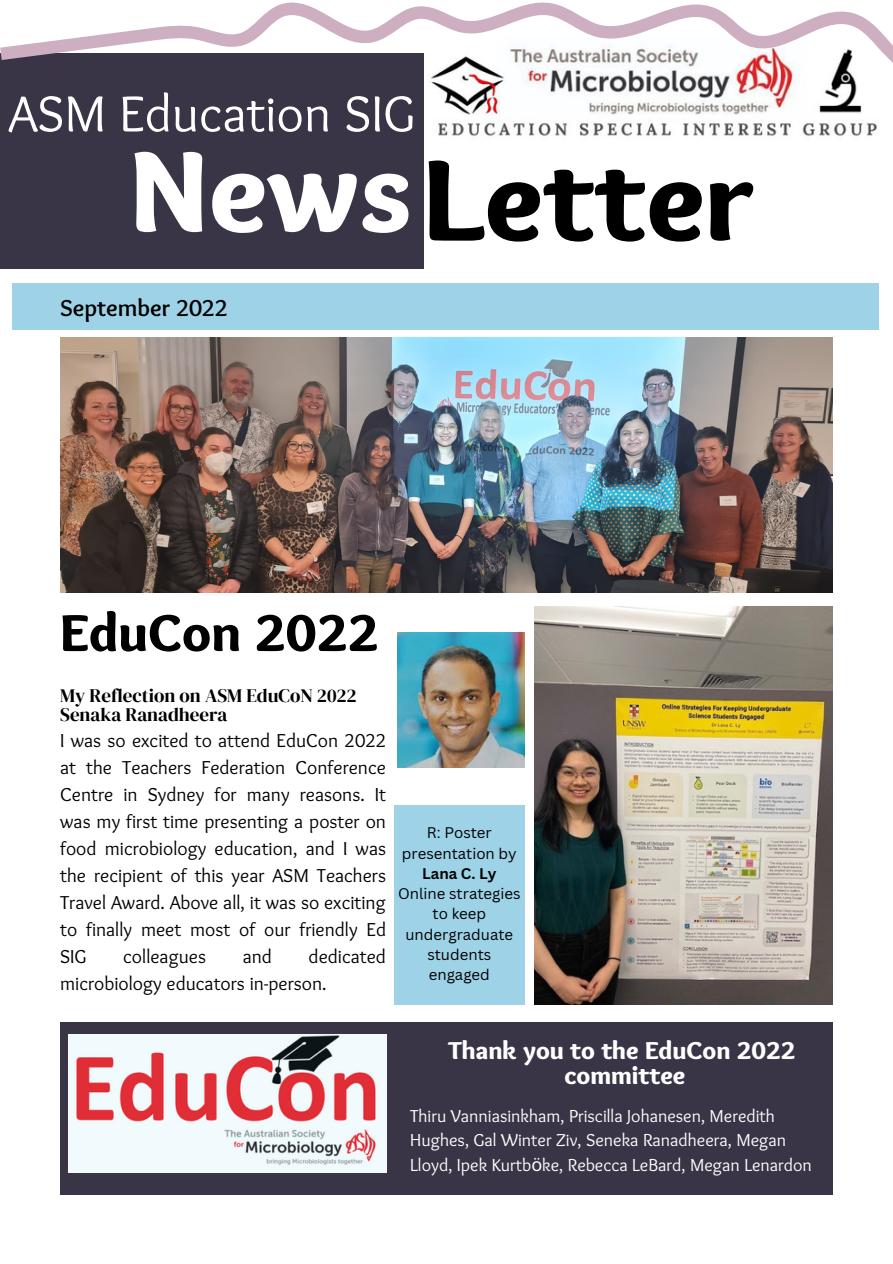
<style>
.page{position:relative;width:893px;height:1264px;background:#fff}
.page>*{position:absolute;margin:0;border:0;box-sizing:border-box;transform-origin:0 0}
.t1{font:900 119.85px "Sukar";color:#000}
.t2{font:900 119.85px "Sukar";color:#fff}
.t3{font:900 54px "Sukar";color:#000}
.t4{font:52.5px "Sukar Regular";color:#fff}
.t5{font:900 25.5px/24.8px "Sukar";color:#fff;text-align:center}
.t6{font:700 24px "Sukar";color:#000}
.t7{font:19.5px/27px "Sukar Regular";color:#000;text-align:justify}
.t8{font:18.9px/19px "DM Serif Display";color:#000}
.t9{font:18px/24.8px "Sukar Regular";color:#fff}
.t10{font:15px/20.2px "Canva Sans";color:#000;text-align:center}
.t11{font:700 15px "Canva Sans";color:#000}
.s1{font-family:"Noto Sans"}
</style>
<div class="page">
<img style="left:60px;top:337px;width:772px;height:256px">
<div style="left:11px;top:283px;width:867px;height:46px;background:#9dd2e7"></div>
<img style="left:423px;top:103px;width:454px;height:58px">
<div style="left:0;top:53px;width:423px;height:216px;background:#393547"></div>
<div style="left:60px;top:1022px;width:772px;height:172px;background:#393547"></div>
<img style="left:68px;top:1034px;width:318px;height:138px">
<svg style="left:0;top:2px;width:892px;height:101px"></svg>
<img style="left:534px;top:606px;width:298px;height:398px">
<img style="left:397px;top:633px;width:127px;height:135px">
<div style="left:394px;top:805px;width:130px;height:199px;background:#9dd2e7"></div>
<h3 class="t4" style="left:8px;top:84px;width:408px">ASM Education SIG</h3>
<h1 class="t2" style="left:129px;top:122px;width:284px">News</h1>
<h1 class="t1" style="left:423px;top:131px;width:332px">Letter</h1>
<p class="t6" style="left:60px;top:294px;width:169px">September 2022</p>
<h2 class="t3" style="left:60px;top:601px;width:320px">EduCon 2022</h2>
<p class="t8" style="left:60px;top:685px;width:298px">My Reflection on ASM EduCoN 2022<br>Senaka Ranadheera</p>
<p class="t7" style="left:60px;top:728px;width:327px">I was so excited to attend EduCon 2022 at the Teachers Federation Conference Centre in Sydney for many reasons. It was my first time presenting a poster on food microbiology education, and I was the recipient of this year ASM Teachers Travel Award. Above all, it was so exciting to finally meet most of our friendly Ed SIG</p>
<p class="t7" style="left:60px;top:943px;width:327px;text-indent:248px">dedicated microbiology educators in-person.</p>
<p class="t7" style="left:123px;top:943px;width:84px">colleagues</p>
<p class="t7" style="left:243px;top:943px;width:31px">and</p>
<p class="t10" style="left:402px;top:822px;width:116px">R: Poster presentation by</p>
<p class="t11" style="left:422px;top:862px;width:76px">Lana C. Ly</p>
<p class="t10" style="left:398px;top:883px;width:124px">Online strategies to keep undergraduate students engaged</p>
<h3 class="t5" style="left:448px;top:1040px;width:349px">Thank you to the EduCon 2022 committee</h3>
<p class="t9" style="left:410px;top:1104px;width:403px">Thiru Vanniasinkham, Priscilla Johanesen, Meredith<br>Hughes, Gal Winter Ziv, Seneka Ranadheera, Megan<br>Lloyd, Ipek Kurtb<span class="s1">ö</span>ke, Rebecca LeBard, Megan Lenardon</p>
</div>
